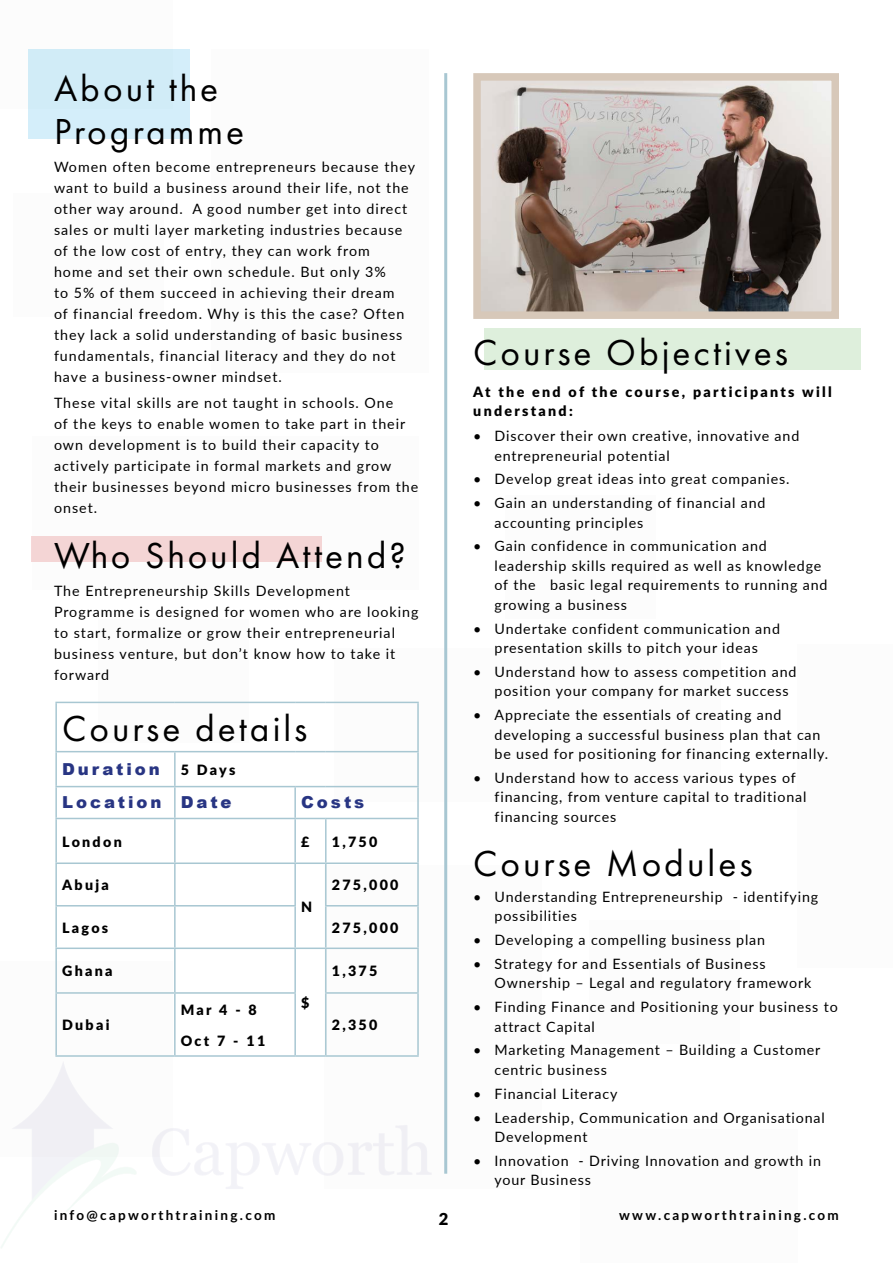
<style>
.page{position:relative;width:893px;height:1263px;background:#fff}
.page>*{position:absolute;margin:0;border:0;box-sizing:border-box;transform-origin:0 0}
.t1{font:37.5px/43.5px "Futura PT";letter-spacing:.08em;color:#000}
.t2{font:900 16.5px "Arial";letter-spacing:.18em;color:#283583}
.t3{font:900 16.5px "Lato";color:#000}
.t4{font:14.25px/21px "Lato";letter-spacing:.06em;color:#000}
.t5{font:900 14.25px/19.5px "Lato";letter-spacing:.16em;color:#000}
.t6{font:700 13.5px "Lato";letter-spacing:.17em;color:#000}
</style>
<div class="page">
<div style="left:28px;top:49px;width:162px;height:89px;background:#d1ecf7"></div>
<div style="left:484px;top:329px;width:376px;height:41px;background:#deefdc"></div>
<div style="left:32px;top:536px;width:290px;height:26px;background:#f4d5d5"></div>
<hr style="left:444px;top:73px;width:3px;height:1101px;background:#a8c7d2">
<hr style="left:55px;top:752px;width:2px;height:34px;background:#a8c7d2">
<hr style="left:174px;top:752px;width:2px;height:34px;background:#a8c7d2">
<hr style="left:417px;top:752px;width:2px;height:34px;background:#a8c7d2">
<hr style="left:55px;top:786px;width:120px;height:1px;background:#a8c7d2">
<hr style="left:55px;top:787px;width:2px;height:31px;background:#a8c7d2">
<hr style="left:175px;top:786px;width:120px;height:1px;background:#a8c7d2">
<hr style="left:174px;top:787px;width:2px;height:31px;background:#a8c7d2">
<hr style="left:295px;top:786px;width:31px;height:1px;background:#a8c7d2">
<hr style="left:294px;top:787px;width:2px;height:31px;background:#a8c7d2">
<hr style="left:326px;top:786px;width:93px;height:1px;background:#a8c7d2">
<hr style="left:417px;top:787px;width:2px;height:31px;background:#a8c7d2">
<hr style="left:55px;top:818px;width:120px;height:1px;background:#a8c7d2">
<hr style="left:55px;top:819px;width:2px;height:43px;background:#a8c7d2">
<hr style="left:175px;top:818px;width:120px;height:1px;background:#a8c7d2">
<hr style="left:174px;top:819px;width:2px;height:43px;background:#a8c7d2">
<hr style="left:295px;top:818px;width:31px;height:1px;background:#a8c7d2">
<hr style="left:294px;top:819px;width:2px;height:43px;background:#a8c7d2">
<hr style="left:326px;top:818px;width:93px;height:1px;background:#a8c7d2">
<hr style="left:325px;top:819px;width:2px;height:43px;background:#a8c7d2">
<hr style="left:417px;top:819px;width:2px;height:43px;background:#a8c7d2">
<hr style="left:55px;top:862px;width:120px;height:2px;background:#a8c7d2">
<hr style="left:55px;top:864px;width:2px;height:41px;background:#a8c7d2">
<hr style="left:175px;top:862px;width:120px;height:2px;background:#a8c7d2">
<hr style="left:174px;top:864px;width:2px;height:41px;background:#a8c7d2">
<hr style="left:295px;top:862px;width:31px;height:2px;background:#a8c7d2">
<hr style="left:294px;top:864px;width:2px;height:41px;background:#a8c7d2">
<hr style="left:326px;top:862px;width:93px;height:2px;background:#a8c7d2">
<hr style="left:325px;top:864px;width:2px;height:41px;background:#a8c7d2">
<hr style="left:417px;top:864px;width:2px;height:41px;background:#a8c7d2">
<hr style="left:55px;top:905px;width:120px;height:1px;background:#a8c7d2">
<hr style="left:55px;top:906px;width:2px;height:41px;background:#a8c7d2">
<hr style="left:175px;top:905px;width:121px;height:1px;background:#a8c7d2">
<hr style="left:174px;top:906px;width:2px;height:41px;background:#a8c7d2">
<hr style="left:294px;top:906px;width:2px;height:41px;background:#a8c7d2">
<hr style="left:325px;top:905px;width:94px;height:1px;background:#a8c7d2">
<hr style="left:325px;top:906px;width:2px;height:41px;background:#a8c7d2">
<hr style="left:417px;top:906px;width:2px;height:41px;background:#a8c7d2">
<hr style="left:55px;top:947px;width:120px;height:2px;background:#a8c7d2">
<hr style="left:55px;top:949px;width:2px;height:43px;background:#a8c7d2">
<hr style="left:175px;top:947px;width:120px;height:2px;background:#a8c7d2">
<hr style="left:174px;top:949px;width:2px;height:43px;background:#a8c7d2">
<hr style="left:295px;top:947px;width:31px;height:2px;background:#a8c7d2">
<hr style="left:294px;top:949px;width:2px;height:43px;background:#a8c7d2">
<hr style="left:326px;top:947px;width:93px;height:2px;background:#a8c7d2">
<hr style="left:325px;top:949px;width:2px;height:43px;background:#a8c7d2">
<hr style="left:417px;top:949px;width:2px;height:43px;background:#a8c7d2">
<hr style="left:55px;top:992px;width:120px;height:2px;background:#a8c7d2">
<hr style="left:55px;top:994px;width:2px;height:61px;background:#a8c7d2">
<hr style="left:175px;top:992px;width:121px;height:2px;background:#a8c7d2">
<hr style="left:174px;top:994px;width:2px;height:61px;background:#a8c7d2">
<hr style="left:294px;top:994px;width:2px;height:61px;background:#a8c7d2">
<hr style="left:325px;top:992px;width:94px;height:2px;background:#a8c7d2">
<hr style="left:325px;top:994px;width:2px;height:61px;background:#a8c7d2">
<hr style="left:417px;top:994px;width:2px;height:61px;background:#a8c7d2">
<hr style="left:55px;top:1055px;width:120px;height:2px;background:#a8c7d2">
<hr style="left:175px;top:1055px;width:120px;height:2px;background:#a8c7d2">
<hr style="left:295px;top:1055px;width:31px;height:2px;background:#a8c7d2">
<hr style="left:326px;top:1055px;width:93px;height:2px;background:#a8c7d2">
<hr style="left:55px;top:702px;width:120px;height:1px;background:#a8c7d2">
<hr style="left:55px;top:703px;width:2px;height:48px;background:#a8c7d2">
<hr style="left:175px;top:702px;width:120px;height:1px;background:#a8c7d2">
<hr style="left:295px;top:702px;width:31px;height:1px;background:#a8c7d2">
<hr style="left:326px;top:702px;width:93px;height:1px;background:#a8c7d2">
<hr style="left:417px;top:703px;width:2px;height:48px;background:#a8c7d2">
<hr style="left:55px;top:751px;width:120px;height:1px;background:#a8c7d2">
<hr style="left:175px;top:751px;width:120px;height:1px;background:#a8c7d2">
<hr style="left:295px;top:751px;width:31px;height:1px;background:#a8c7d2">
<hr style="left:326px;top:751px;width:93px;height:1px;background:#a8c7d2">
<img style="left:482px;top:82px;width:348px;height:228px">
<div style="left:473px;top:73px;width:366px;height:246px;border:8px solid #d7c8b9"></div>
<h1 class="t1" style="left:54px;top:66px;width:192px">About the<br>Programme</h1>
<p class="t4" style="left:54px;top:155px;width:363px">Women often become entrepreneurs because they want to build a business around their life, not the other way around. A good number get into direct sales or multi layer marketing industries because of the low cost of entry, they can work from<br>home and set their own schedule. But only 3%<br>to 5% of them succeed in achieving their dream<br>of financial freedom. Why is this the case? Often they lack a solid understanding of basic business fundamentals, financial literacy and they do not have a business-owner mindset.</p>
<p class="t4" style="left:54px;top:392px;width:366px">These vital skills are not taught in schools. One<br>of the keys to enable women to take part in their own development is to build their capacity to actively participate in formal markets and grow their businesses beyond micro businesses from the onset.</p>
<h1 class="t1" style="left:54px;top:534px;width:353px">Who Should Attend?</h1>
<p class="t4" style="left:54px;top:579px;width:366px">The Entrepreneurship Skills Development Programme is designed for women who are looking to start, formalize or grow their entrepreneurial business venture, but don’t know how to take it forward</p>
<h1 class="t1" style="left:62px;top:707px;width:247px">Course details</h1>
<p class="t2" style="left:62px;top:757px;width:99px">Duration</p>
<p class="t5" style="left:181px;top:759px;width:56px">5 Days</p>
<p class="t2" style="left:62px;top:790px;width:171px">Location Date</p>
<p class="t2" style="left:301px;top:790px;width:65px">Costs</p>
<p class="t5" style="left:62px;top:831px;width:61px">London</p>
<p class="t5" style="left:301px;top:831px;width:10px">£</p>
<p class="t5" style="left:332px;top:831px;width:47px">1,750</p>
<p class="t5" style="left:62px;top:875px;width:48px">Abuja</p>
<p class="t5" style="left:301px;top:896px;width:13px">N</p>
<p class="t5" style="left:332px;top:875px;width:68px">275,000</p>
<p class="t5" style="left:62px;top:917px;width:48px">Lagos</p>
<p class="t5" style="left:332px;top:917px;width:68px">275,000</p>
<p class="t5" style="left:62px;top:961px;width:52px">Ghana</p>
<p class="t5" style="left:301px;top:992px;width:10px">$</p>
<p class="t5" style="left:332px;top:961px;width:47px">1,375</p>
<p class="t5" style="left:181px;top:993px;width:86px;line-height:31.2px">Mar 4 - 8<br>Oct 7 - 11</p>
<p class="t5" style="left:62px;top:1015px;width:49px">Dubai</p>
<p class="t5" style="left:332px;top:1015px;width:47px">2,350</p>
<h1 class="t1" style="left:473px;top:330px;width:316px">Course Objectives</h1>
<p class="t5" style="left:473px;top:381px;width:360px">At the end of the course, participants will understand:</p>
<p class="t4" style="left:495px;top:426px;width:306px;line-height:19.5px;text-indent:-21px">• Discover their own creative, innovative and entrepreneurial potential</p>
<p class="t4" style="left:473px;top:468px;width:318px">• Develop great ideas into great companies.</p>
<p class="t4" style="left:495px;top:493px;width:273px;line-height:19.5px;text-indent:-21px">• Gain an understanding of financial and accounting principles</p>
<p class="t4" style="left:495px;top:536px;width:334px;line-height:19.5px;text-indent:-21px">• Gain confidence in communication and leadership skills required as well as knowledge of the basic legal requirements to running and growing a business</p>
<p class="t4" style="left:473px;top:618px;width:308px;line-height:19.5px;text-align:center">• Undertake confident communication and presentation skills to pitch your ideas</p>
<p class="t4" style="left:495px;top:661px;width:304px;line-height:19.5px;text-indent:-21px">• Understand how to assess competition and position your company for market success</p>
<p class="t4" style="left:495px;top:705px;width:335px;line-height:19.5px;text-indent:-21px">• Appreciate the essentials of creating and developing a successful business plan that can be used for positioning for financing externally.</p>
<p class="t4" style="left:495px;top:767px;width:313px;line-height:19.5px;text-indent:-21px">• Understand how to access various types of financing, from venture capital to traditional financing sources</p>
<h1 class="t1" style="left:473px;top:842px;width:281px">Course Modules</h1>
<p class="t4" style="left:495px;top:886px;width:325px;line-height:19.5px;text-indent:-21px">• Understanding Entrepreneurship - identifying possibilities</p>
<p class="t4" style="left:473px;top:929px;width:293px">• Developing a compelling business plan</p>
<p class="t4" style="left:495px;top:953px;width:318px;line-height:19.5px;text-indent:-21px">• Strategy for and Essentials of Business<br>Ownership – Legal and regulatory framework</p>
<p class="t4" style="left:495px;top:997px;width:345px;line-height:19.5px;text-indent:-21px">• Finding Finance and Positioning your business to attract Capital</p>
<p class="t4" style="left:495px;top:1040px;width:327px;line-height:19.5px;text-indent:-21px">• Marketing Management – Building a Customer centric business</p>
<p class="t4" style="left:473px;top:1082px;width:146px">• Financial Literacy</p>
<p class="t4" style="left:495px;top:1107px;width:332px;line-height:19.5px;text-indent:-21px">• Leadership, Communication and Organisational<br>Development</p>
<p class="t4" style="left:495px;top:1150px;width:328px;line-height:19.5px;text-indent:-21px">• Innovation - Driving Innovation and growth in your Business</p>
<p class="t6" style="left:54px;top:1205px;width:223px">info@capworthtraining.com</p>
<p class="t3" style="left:439px;top:1207px;width:11px">2</p>
<p class="t6" style="left:619px;top:1205px;width:221px">www.capworthtraining.com</p>
</div>
